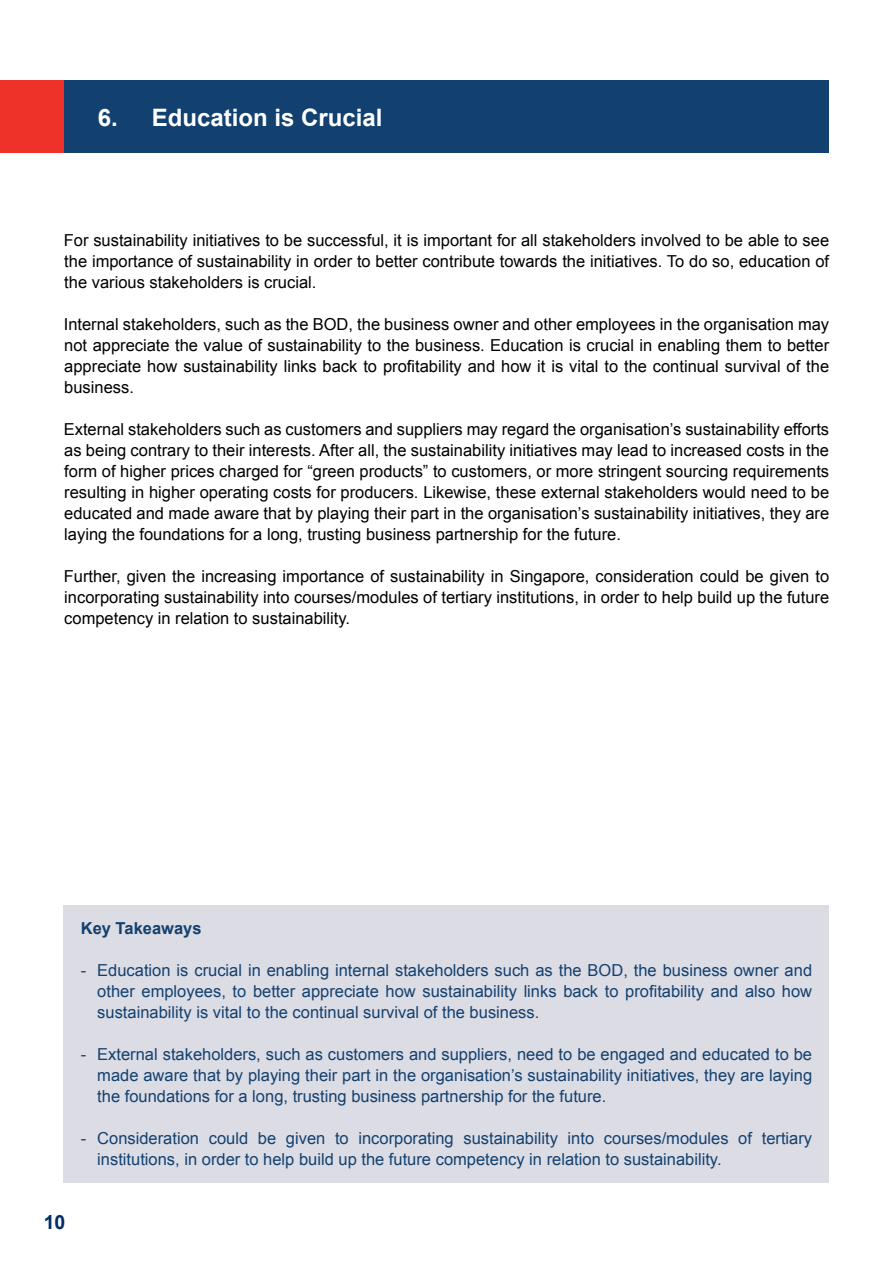
<style>
.page{position:relative;width:893px;height:1263px;background:#fff}
.page>*{position:absolute;margin:0;border:0;box-sizing:border-box;transform-origin:0 0}
.t1{font:700 24px "Arial";color:#fff}
.t2{font:700 19.5px "Arial";color:#002f67}
.t3{font:16.5px/21px "Arial";color:#000;text-align:justify}
.t4{font:16.5px/21px "Arial";color:#13416f;text-align:justify}
.t5{font:700 16.5px "Arial";color:#13416f}
</style>
<div class="page">
<div style="left:64px;top:81px;width:765px;height:72px;background:#13416f"></div>
<div style="left:0;top:81px;width:64px;height:72px;background:#ee3129"></div>
<div style="left:64px;top:905px;width:765px;height:277px;background:#dcdce5"></div>
<h1 class="t1" style="left:98px;top:101px;width:286px">6. Education is Crucial</h1>
<p class="t3" style="left:64px;top:230px;width:767px">For sustainability initiatives to be successful, it is important for all stakeholders involved to be able to see the importance of sustainability in order to better contribute towards the initiatives. To do so, education of the various stakeholders is crucial.</p>
<p class="t3" style="left:64px;top:314px;width:767px">Internal stakeholders, such as the BOD, the business owner and other employees in the organisation may not appreciate the value of sustainability to the business. Education is crucial in enabling them to better appreciate how sustainability links back to profitability and how it is vital to the continual survival of the business.</p>
<p class="t3" style="left:64px;top:419px;width:767px">External stakeholders such as customers and suppliers may regard the organisation’s sustainability efforts as being contrary to their interests. After all, the sustainability initiatives may lead to increased costs in the form of higher prices charged for “green products” to customers, or more stringent sourcing requirements resulting in higher operating costs for producers. Likewise, these external stakeholders would need to be educated and made aware that by playing their part in the organisation’s sustainability initiatives, they are laying the foundations for a long, trusting business partnership for the future.</p>
<p class="t3" style="left:64px;top:566px;width:767px">Further, given the increasing importance of sustainability in Singapore, consideration could be given to incorporating sustainability into courses/modules of tertiary institutions, in order to help build up the future competency in relation to sustainability.</p>
<p class="t5" style="left:81px;top:917px;width:122px">Key Takeaways</p>
<p class="t4" style="left:97px;top:960px;width:716px;text-indent:-16px">- Education is crucial in enabling internal stakeholders such as the BOD, the business owner and other employees, to better appreciate how sustainability links back to profitability and also how sustainability is vital to the continual survival of the business.</p>
<p class="t4" style="left:97px;top:1044px;width:716px;text-indent:-16px">- External stakeholders, such as customers and suppliers, need to be engaged and educated to be made aware that by playing their part in the organisation’s sustainability initiatives, they are laying the foundations for a long, trusting business partnership for the future.</p>
<p class="t4" style="left:97px;top:1128px;width:716px;text-indent:-16px">- Consideration could be given to incorporating sustainability into courses/modules of tertiary institutions, in order to help build up the future competency in relation to sustainability.</p>
<p class="t2" style="left:44px;top:1208px;width:23px">10</p>
</div>
